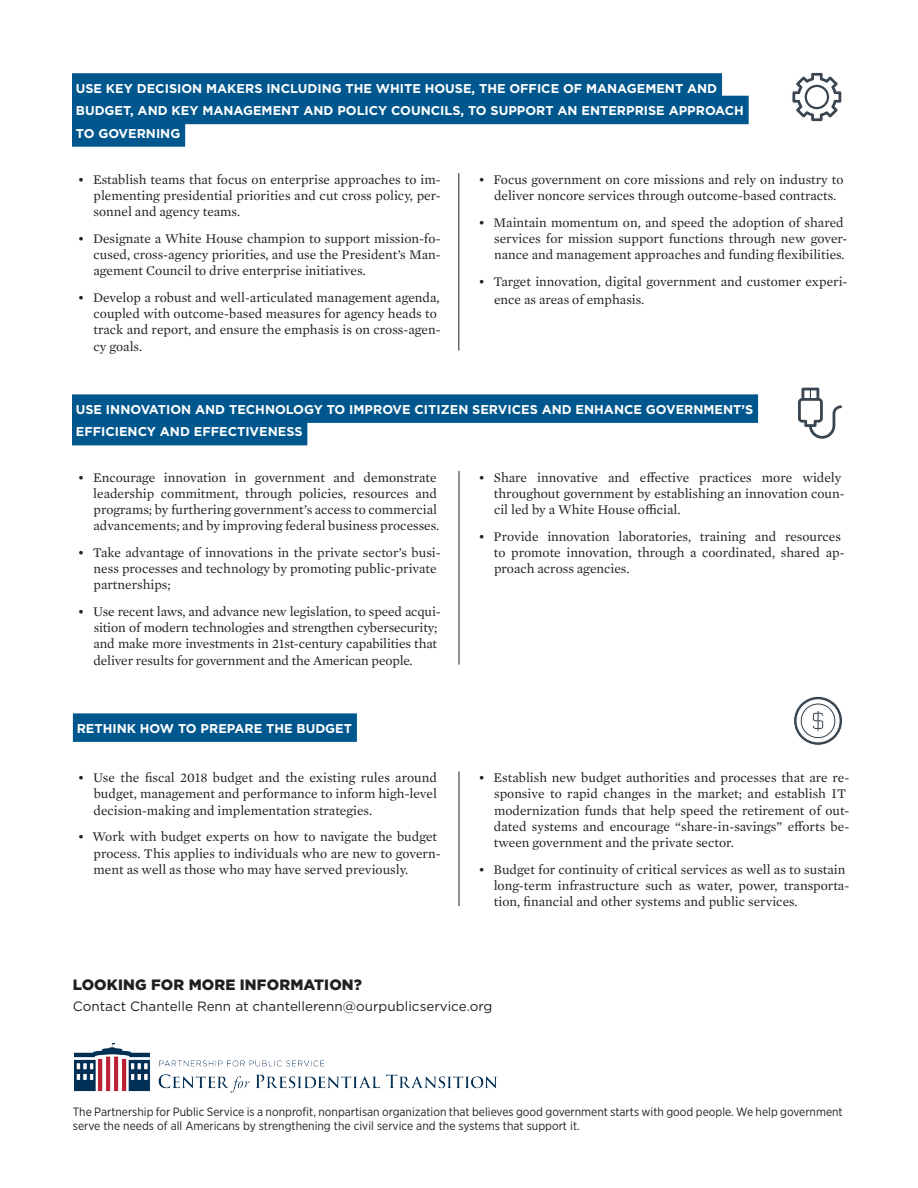
<style>
.page{position:relative;width:918px;height:1188px;background:#fff}
.page>*{position:absolute;margin:0;border:0;box-sizing:border-box;transform-origin:0 0}
.t1{font:900 15px "Gotham";letter-spacing:.01em;color:#231f20}
.t2{font:13.5px/16.2px "Mercury Text G1";color:#231f20}
.t3{font:13.5px "Gotham";color:#231f20}
.t4{font:700 12.75px/22.5px "Gotham";color:#fff}
.t5{font:12px/14.4px "Gotham Narrow";color:#231f20}
.s1{color:#00578d}
</style>
<div class="page">
<div style="left:72px;top:73px;width:650px;height:29px;background:#00578d"></div>
<div style="left:72px;top:96px;width:677px;height:28px;background:#00578d"></div>
<div style="left:72px;top:118px;width:113px;height:29px;background:#00578d"></div>
<div style="left:72px;top:394px;width:686px;height:29px;background:#00578d"></div>
<div style="left:72px;top:417px;width:235px;height:28px;background:#00578d"></div>
<svg style="left:798px;top:387px;width:44px;height:52px"></svg>
<div style="left:73px;top:713px;width:284px;height:29px;background:#00578d"></div>
<svg style="left:793px;top:696px;width:50px;height:50px"></svg>
<svg style="left:792px;top:72px;width:50px;height:50px"></svg>
<div style="left:805px;top:85px;width:24px;height:24px;border:2px solid #394651;border-radius:50%"></div>
<hr style="left:459px;top:173px;width:1px;height:178px;background:#231f20">
<hr style="left:459px;top:471px;width:1px;height:194px;background:#231f20">
<hr style="left:459px;top:771px;width:1px;height:135px;background:#231f20">
<img style="left:74px;top:1043px;width:424px;height:50px">
<p class="t4" style="left:76px;top:77px;width:674px">USE KEY DECISION MAKERS INCLUDING THE WHITE HOUSE, THE OFFICE OF MANAGEMENT AND<span class="s1">I<br></span>BUDGET, AND KEY MANAGEMENT AND POLICY COUNCILS, TO SUPPORT AN ENTERPRISE APPROACH<span class="s1">I<br></span>TO GOVERNING<span class="s1">I</span></p>
<p class="t2" style="left:93px;top:171px;width:349px;text-align:justify;text-indent:-16px">• Establish teams that focus on enterprise approaches to im&shy;plementing presidential priorities and cut cross policy, per&shy;sonnel and agency teams.</p>
<p class="t2" style="left:93px;top:230px;width:349px;text-align:justify;text-indent:-16px">• Designate a White House champion to support mission-fo&shy;cused, cross-agency priorities, and use the President’s Man&shy;agement Council to drive enterprise initiatives.</p>
<p class="t2" style="left:93px;top:289px;width:349px;text-indent:-16px">• Develop a robust and well-articulated management agenda, coupled with outcome-based measures for agency heads to track and report, and ensure the emphasis is on cross-agen&shy;cy goals.</p>
<p class="t2" style="left:494px;top:171px;width:351px;text-indent:-16px">• Focus government on core missions and rely on industry to deliver noncore services through outcome-based contracts.</p>
<p class="t2" style="left:494px;top:213px;width:355px;text-indent:-16px">• Maintain momentum on, and speed the adoption of shared services for mission support functions through new gover&shy;nance and management approaches and funding flexibilities.</p>
<p class="t2" style="left:494px;top:272px;width:355px;line-height:18px;text-indent:-16px">• Target innovation, digital government and customer experi&shy;ence as areas of emphasis.</p>
<p class="t4" style="left:76px;top:398px;width:683px">USE INNOVATION AND TECHNOLOGY TO IMPROVE CITIZEN SERVICES AND ENHANCE GOVERNMENT’S<span class="s1">I<br></span>EFFICIENCY AND EFFECTIVENESS<span class="s1">I</span></p>
<p class="t2" style="left:93px;top:468px;width:348px;text-indent:-15px">• Encourage innovation in government and demonstrate leadership commitment, through policies, resources and programs; by furthering government’s access to commercial advancements; and by improving federal business processes.</p>
<p class="t2" style="left:94px;top:544px;width:349px;text-indent:-16px">• Take advantage of innovations in the private sector’s busi&shy;ness processes and technology by promoting public-private partnerships;</p>
<p class="t2" style="left:93px;top:603px;width:349px;text-indent:-16px">• Use recent laws, and advance new legislation, to speed acqui&shy;sition of modern technologies and strengthen cybersecurity; and make more investments in 21st-century capabilities that deliver results for government and the American people.</p>
<p class="t2" style="left:494px;top:468px;width:352px;text-indent:-16px">• Share innovative and effective practices more widely throughout government by establishing an innovation coun&shy;cil led by a White House official.</p>
<p class="t2" style="left:494px;top:527px;width:352px;text-indent:-16px">• Provide innovation laboratories, training and resources to promote innovation, through a coordinated, shared ap&shy;proach across agencies.</p>
<p class="t4" style="left:77px;top:717px;width:281px">RETHINK HOW TO PREPARE THE BUDGET<span class="s1">I</span></p>
<p class="t2" style="left:94px;top:769px;width:345px;text-align:justify;text-indent:-16px">• Use the fiscal 2018 budget and the existing rules around budget, management and performance to inform high-level decision-making and implementation strategies.</p>
<p class="t2" style="left:94px;top:828px;width:349px;text-indent:-16px">• Work with budget experts on how to navigate the budget process. This applies to individuals who are new to govern&shy;ment as well as those who may have served previously.</p>
<p class="t2" style="left:494px;top:769px;width:357px;text-indent:-16px">• Establish new budget authorities and processes that are re&shy;sponsive to rapid changes in the market; and establish IT modernization funds that help speed the retirement of out&shy;dated systems and encourage “share-in-savings” efforts be&shy;tween government and the private sector.</p>
<p class="t2" style="left:494px;top:860px;width:357px;text-indent:-15px">• Budget for continuity of critical services as well as to sustain long-term infrastructure such as water, power, transporta&shy;tion, financial and other systems and public services.</p>
<p class="t1" style="left:73px;top:975px;width:291px">LOOKING FOR MORE INFORMATION?</p>
<p class="t3" style="left:73px;top:998px;width:421px">Contact Chantelle Renn at chantellerenn@ourpublicservice.org</p>
<p class="t5" style="left:73px;top:1104px;width:771px">The Partnership for Public Service is a nonprofit, nonpartisan organization that believes good government starts with good people. We help government serve the needs of all Americans by strengthening the civil service and the systems that support it.</p>
</div>
